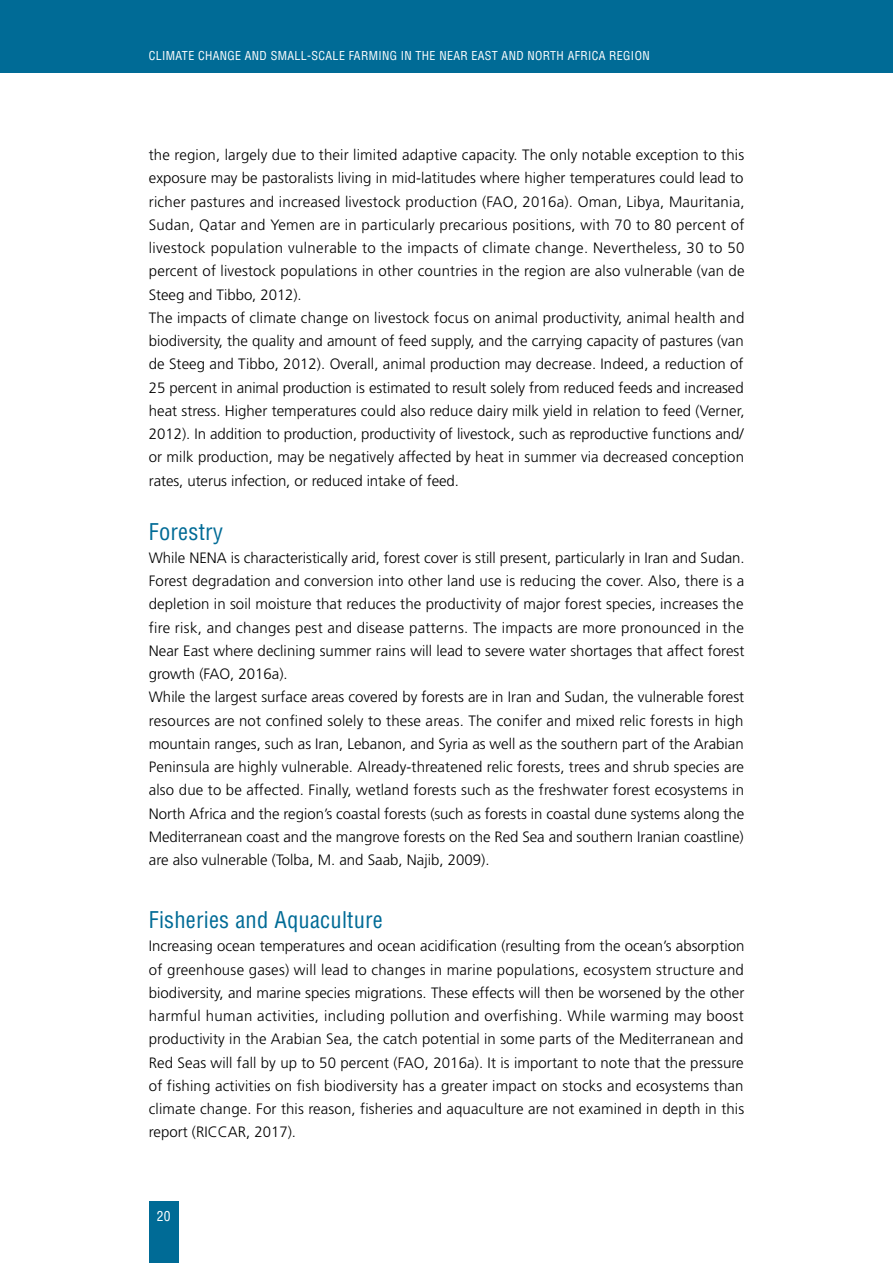
<style>
.page{position:relative;width:893px;height:1263px;background:#fff}
.page>*{position:absolute;margin:0;border:0;box-sizing:border-box;transform-origin:0 0}
.t1{font:condensed 22.5px "Helvetica";letter-spacing:.01em;color:#006b96}
.t2{font:300 15px/23.2px "Frutiger LT Std";letter-spacing:.005em;color:#000}
.t3{font:condensed 13.5px "Helvetica";color:#fff}
.t4{font:condensed 12px "Helvetica";letter-spacing:.03em;color:#fff}
</style>
<div class="page">
<div style="left:0;top:0;width:893px;height:72px;background:#006b96"></div>
<div style="left:149px;top:1202px;width:30px;height:61px;background:#006b96"></div>
<p class="t4" style="left:149px;top:48px;width:502px">CLIMATE CHANGE AND SMALL-SCALE FARMING IN THE NEAR EAST AND NORTH AFRICA REGION</p>
<p class="t2" style="left:149px;top:143px;width:597px">the region, largely due to their limited adaptive capacity. The only notable exception to this exposure may be pastoralists living in mid-latitudes where higher temperatures could lead to richer pastures and increased livestock production (FAO, 2016a). Oman, Libya, Mauritania, Sudan, Qatar and Yemen are in particularly precarious positions, with 70 to 80 percent of livestock population vulnerable to the impacts of climate change. Nevertheless, 30 to 50 percent of livestock populations in other countries in the region are also vulnerable (van de Steeg and Tibbo, 2012).<br>The impacts of climate change on livestock focus on animal productivity, animal health and biodiversity, the quality and amount of feed supply, and the carrying capacity of pastures (van de Steeg and Tibbo, 2012). Overall, animal production may decrease. Indeed, a reduction of 25 percent in animal production is estimated to result solely from reduced feeds and increased heat stress. Higher temperatures could also reduce dairy milk yield in relation to feed (Verner, 2012). In addition to production, productivity of livestock, such as reproductive functions and/ or milk production, may be negatively affected by heat in summer via decreased conception rates, uterus infection, or reduced intake of feed.</p>
<h1 class="t1" style="left:149px;top:517px;width:76px">Forestry</h1>
<p class="t2" style="left:149px;top:546px;width:597px">While NENA is characteristically arid, forest cover is still present, particularly in Iran and Sudan.<br>Forest degradation and conversion into other land use is reducing the cover. Also, there is a depletion in soil moisture that reduces the productivity of major forest species, increases the fire risk, and changes pest and disease patterns. The impacts are more pronounced in the Near East where declining summer rains will lead to severe water shortages that affect forest growth (FAO, 2016a).<br>While the largest surface areas covered by forests are in Iran and Sudan, the vulnerable forest resources are not confined solely to these areas. The conifer and mixed relic forests in high mountain ranges, such as Iran, Lebanon, and Syria as well as the southern part of the Arabian Peninsula are highly vulnerable. Already-threatened relic forests, trees and shrub species are also due to be affected. Finally, wetland forests such as the freshwater forest ecosystems in North Africa and the region’s coastal forests (such as forests in coastal dune systems along the Mediterranean coast and the mangrove forests on the Red Sea and southern Iranian coastline) are also vulnerable (Tolba, M. and Saab, Najib, 2009).</p>
<h1 class="t1" style="left:149px;top:906px;width:236px">Fisheries and Aquaculture</h1>
<p class="t2" style="left:149px;top:935px;width:597px;text-align:justify">Increasing ocean temperatures and ocean acidification (resulting from the ocean’s absorption of greenhouse gases) will lead to changes in marine populations, ecosystem structure and biodiversity, and marine species migrations. These effects will then be worsened by the other harmful human activities, including pollution and overfishing. While warming may boost productivity in the Arabian Sea, the catch potential in some parts of the Mediterranean and Red Seas will fall by up to 50 percent (FAO, 2016a). It is important to note that the pressure of fishing activities on fish biodiversity has a greater impact on stocks and ecosystems than climate change. For this reason, fisheries and aquaculture are not examined in depth in this report (RICCAR, 2017).</p>
<p class="t3" style="left:157px;top:1208px;width:15px">20</p>
</div>
